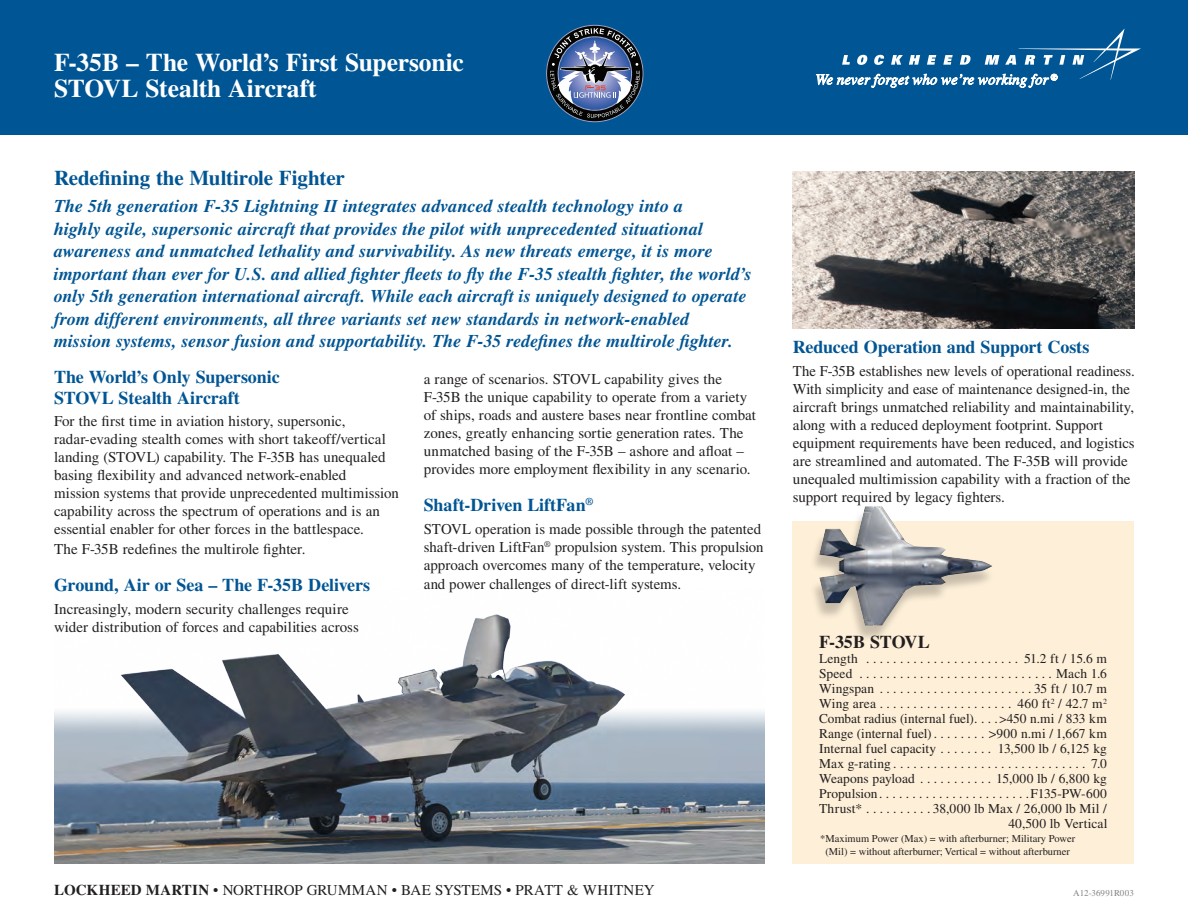
<style>
.page{position:relative;width:1188px;height:918px;background:#fff}
.page>*{position:absolute;margin:0;border:0;box-sizing:border-box;transform-origin:0 0}
.t1{font:700 25.5px/25.5px "Times LT Std";letter-spacing:-.005em;color:#fff}
.t2{font:700 21px "Times LT Std";letter-spacing:-.005em;color:#005594}
.t3{font:italic 700 18px/22.5px "Times LT Std";color:#005594}
.t4{font:700 18px/21px "Times LT Std";letter-spacing:-.005em;color:#005594}
.t5{font:700 18px "Times LT Std";letter-spacing:-.005em;color:#231f20}
.t6{font:15px/18px "Times LT Std";color:#231f20}
.t7{font:13.5px/15px "Times LT Std";letter-spacing:.005em;color:#231f20;text-align:justify}
.t8{font:13.35px "Times LT Std";color:#231f20}
.t9{font:10.5px/12.6px "Times LT Std";color:#231f20;text-align:center}
.t10{font:9px "Times LT Std";letter-spacing:.005em;color:#808285}
.s1{font-weight:700}
.s2{font-size:12.75px}
</style>
<div class="page">
<div style="left:792px;top:522px;width:342px;height:342px;background:#fef0d8"></div>
<div style="left:0;top:0;width:1188px;height:135px;background:#005594"></div>
<svg style="left:816px;top:28px;width:325px;height:60px"></svg>
<svg style="left:546px;top:25px;width:98px;height:97px"></svg>
<img style="left:792px;top:171px;width:342px;height:157px">
<div style="left:809px;top:510px;width:187px;height:133px;background:#231f20;opacity:.25"></div>
<img style="left:819px;top:506px;width:84px;height:120px">
<img style="left:54px;top:614px;width:711px;height:250px">
<h1 class="t1" style="left:54px;top:50px;width:411px">F-35B – The World’s First Supersonic<br>STOVL Stealth Aircraft</h1>
<h2 class="t2" style="left:54px;top:166px;width:292px">Redefining the Multirole Fighter</h2>
<p class="t3" style="left:54px;top:195px;width:699px">The 5th generation F-35 Lightning II integrates advanced stealth technology into a<br>highly agile, supersonic aircraft that provides the pilot with unprecedented situational awareness and unmatched lethality and survivability. As new threats emerge, it is more important than ever for U.S. and allied fighter fleets to fly the F-35 stealth fighter, the world’s only 5th generation international aircraft. While each aircraft is uniquely designed to operate from different environments, all three variants set new standards in network-enabled<br>mission systems, sensor fusion and supportability. The F-35 redefines the multirole fighter.</p>
<p class="t4" style="left:54px;top:366px;width:227px">The World’s Only Supersonic<br>STOVL Stealth Aircraft</p>
<p class="t6" style="left:54px;top:412px;width:346px">For the first time in aviation history, supersonic, radar-evading stealth comes with short takeoff/vertical landing (STOVL) capability. The F-35B has unequaled basing flexibility and advanced network-enabled<br>mission systems that provide unprecedented multimission capability across the spectrum of operations and is an essential enabler for other forces in the battlespace.</p>
<p class="t6" style="left:54px;top:540px;width:253px">The F-35B redefines the multirole fighter.</p>
<p class="t4" style="left:54px;top:574px;width:318px">Ground, Air or Sea – The F-35B Delivers</p>
<p class="t6" style="left:54px;top:600px;width:306px">Increasingly, modern security challenges require wider distribution of forces and capabilities across</p>
<p class="t6" style="left:424px;top:370px;width:334px">a range of scenarios. STOVL capability gives the F-35B the unique capability to operate from a variety of ships, roads and austere bases near frontline combat zones, greatly enhancing sortie generation rates. The unmatched basing of the F-35B – ashore and afloat – provides more employment flexibility in any scenario.</p>
<p class="t4" style="left:424px;top:494px;width:171px">Shaft-Driven LiftFan<sup>®</sup></p>
<p class="t6" style="left:424px;top:520px;width:341px">STOVL operation is made possible through the patented shaft-driven LiftFan<sup>®</sup> propulsion system. This propulsion approach overcomes many of the temperature, velocity</p>
<p class="t6" style="left:424px;top:575px;width:257px">and power challenges of direct-lift systems.</p>
<p class="t6" style="left:54px;top:881px;width:602px"><span class="s1">LOCKHEED MARTIN</span> • NORTHROP GRUMMAN • BAE SYSTEMS • PRATT &amp; WHITNEY</p>
<p class="t4" style="left:793px;top:336px;width:298px">Reduced Operation and Support Costs</p>
<p class="t6" style="left:793px;top:362px;width:343px">The F-35B establishes new levels of operational readiness.<br>With simplicity and ease of maintenance designed-in, the aircraft brings unmatched reliability and maintainability, along with a reduced deployment footprint. Support equipment requirements have been reduced, and logistics are streamlined and automated. The F-35B will provide unequaled multimission capability with a fraction of the support required by legacy fighters.</p>
<p class="t5" style="left:819px;top:632px;width:112px">F-35B STOVL</p>
<p class="t7" style="left:819px;top:651px;width:290px">Length . . . . . . . . . . . . . . . . . . . . . . 51.2 ft / 15.6 m Speed . . . . . . . . . . . . . . . . . . . . . . . . . . . . . Mach 1.6<br>Wingspan . . . . . . . . . . . . . . . . . . . . . . 35 ft / 10.7 m Wing area . . . . . . . . . . . . . . . . . . . . 460 ft<sup>2</sup> / 42.7 m<sup>2<br></sup>Combat radius (internal fuel) . . . <span class="s2">&gt;</span>450 n.mi / 833 km Range (internal fuel) . . . . . . . . &gt;900 n.mi / 1,667 km Internal fuel capacity . . . . . . . . 13,500 lb / 6,125 kg Max g-rating . . . . . . . . . . . . . . . . . . . . . . . . . . . . . 7.0<br>Weapons payload . . . . . . . . . . . 15,000 lb / 6,800 kg</p>
<p class="t8" style="left:819px;top:787px;width:289px">Propulsion . . . . . . . . . . . . . . . . . . . . . . F135-PW-600</p>
<p class="t7" style="left:819px;top:801px;width:290px;text-align:right">Thrust* . . . . . . . . . 38,000 lb Max / 26,000 lb Mil /<br>40,500 lb Vertical</p>
<p class="t9" style="left:820px;top:832px;width:257px">*Maximum Power (Max) = with afterburner; Military Power (Mil) = without afterburner; Vertical = without afterburner</p>
<p class="t10" style="left:1073px;top:888px;width:62px">A12-36991R003</p>
</div>
